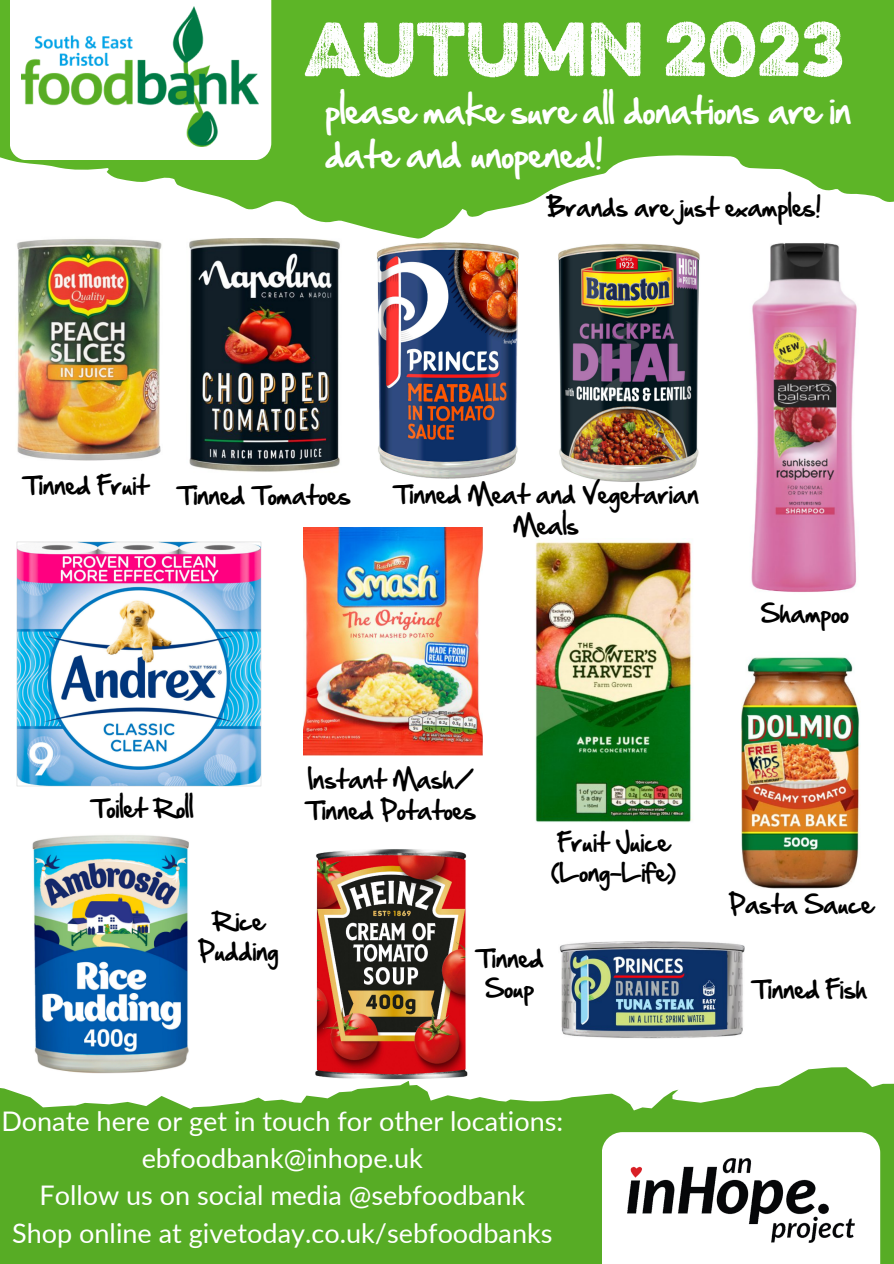
<style>
.page{position:relative;width:894px;height:1264px;background:#fff}
.page>*{position:absolute;margin:0;border:0;box-sizing:border-box;transform-origin:0 0}
.t1{font:68.25px "Eveleth W01";color:#fefefe}
.t2{font:31.5px/44px "Sean";color:#fff}
.t3{font:27px "Lato";color:#fff}
.t4{font:22.5px/30.5px "Sean";color:#000;text-align:center}
</style>
<div class="page">
<svg style="left:0;top:1067px;width:893px;height:196px;fill:#57ac25"></svg>
<svg style="left:0;top:0;width:893px;height:239px;fill:#5db527"></svg>
<div style="left:10px;top:0;width:261px;height:160px;background:#fff"></div>
<div style="left:601px;top:1132px;width:278px;height:131px;background:#fff"></div>
<img style="left:627px;top:1158px;width:226px;height:83px">
<img style="left:22px;top:6px;width:236px;height:140px">
<img style="left:29px;top:835px;width:165px;height:241px">
<img style="left:189px;top:239px;width:151px;height:233px">
<img style="left:17px;top:541px;width:244px;height:245px">
<img style="left:312px;top:849px;width:156px;height:231px">
<img style="left:303px;top:527px;width:179px;height:229px">
<img style="left:535px;top:540px;width:157px;height:282px">
<img style="left:377px;top:242px;width:142px;height:237px">
<img style="left:558px;top:243px;width:142px;height:239px">
<img style="left:741px;top:657px;width:119px;height:231px">
<img style="left:559px;top:941px;width:185px;height:97px">
<img style="left:16px;top:236px;width:146px;height:224px">
<img style="left:751px;top:243px;width:106px;height:349px">
<p class="t1" style="left:304px;top:-3px;width:541px">AUTUMN 2023</p>
<p class="t2" style="left:325px;top:88px;width:527px">please make sure all donations are in date and unopened!</p>
<p class="t4" style="left:546px;top:191px;width:277px">Brands are just examples!</p>
<p class="t4" style="left:23px;top:470px;width:127px">Tinned Fruit</p>
<p class="t4" style="left:177px;top:480px;width:175px">Tinned Tomatoes</p>
<p class="t4" style="left:393px;top:479px;width:307px">Tinned Meat and Vegetarian<br>Meals</p>
<p class="t4" style="left:760px;top:597px;width:89px">Shampoo</p>
<p class="t4" style="left:91px;top:792px;width:104px">Toilet Roll</p>
<p class="t4" style="left:198px;top:905px;width:82px">Rice<br>Pudding</p>
<p class="t4" style="left:305px;top:764px;width:172px;text-align:left">Instant Mash/<br>Tinned Potatoes</p>
<p class="t4" style="left:551px;top:826px;width:126px">Fruit Juice (Long-Life)</p>
<p class="t4" style="left:475px;top:942px;width:69px">Tinned<br>Soup</p>
<p class="t3" style="left:1px;top:1104px;width:563px">Donate here or get in touch for other locations:</p>
<p class="t3" style="left:142px;top:1141px;width:282px">ebfoodbank@inhope.uk</p>
<p class="t3" style="left:39px;top:1178px;width:487px">Follow us on social media @sebfoodbank</p>
<p class="t3" style="left:12px;top:1215px;width:541px">Shop online at givetoday.co.uk/sebfoodbanks</p>
<p class="t4" style="left:728px;top:889px;width:145px">Pasta Sauce</p>
<p class="t4" style="left:751px;top:974px;width:117px">Tinned Fish</p>
</div>
